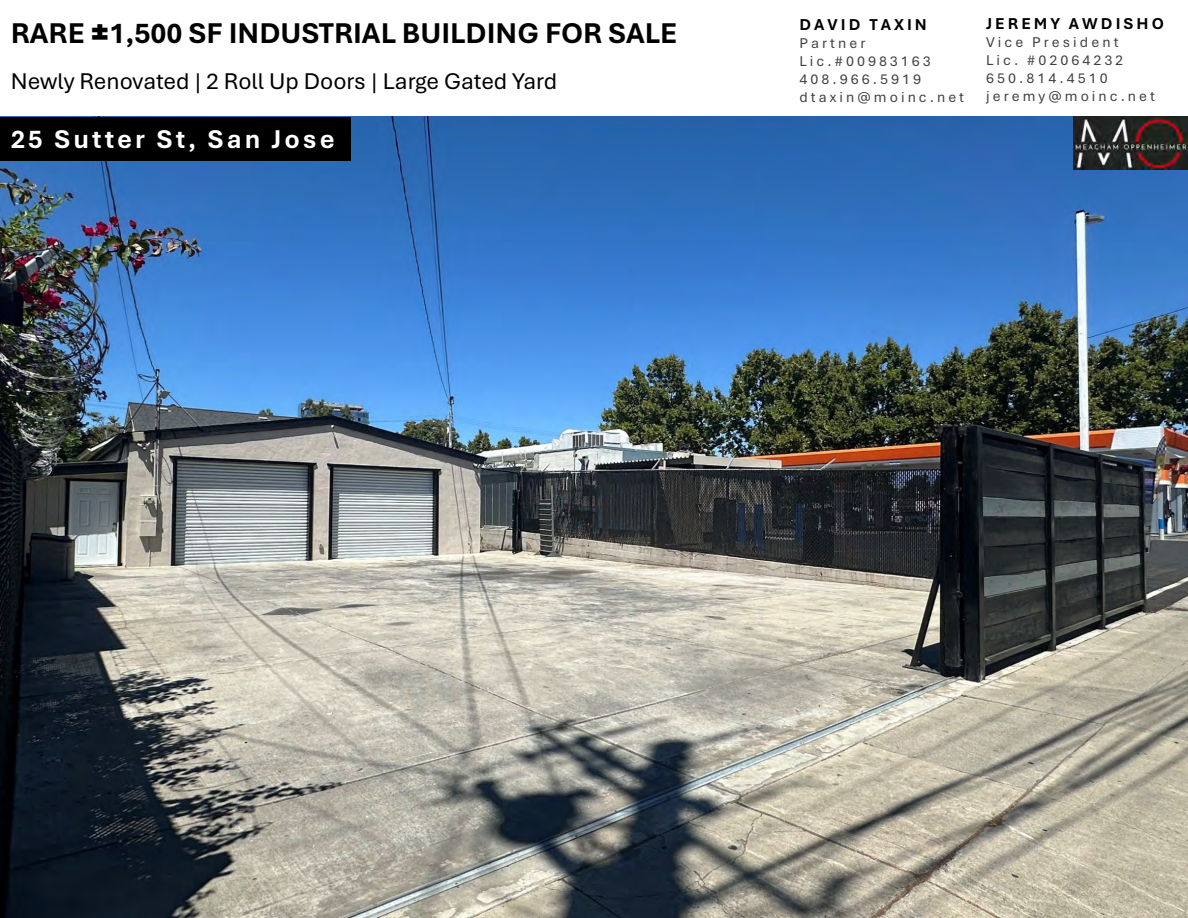
<style>
.page{position:relative;width:1188px;height:918px;background:#fff}
.page>*{position:absolute;margin:0;border:0;box-sizing:border-box;transform-origin:0 0}
.t1{font:700 30px "Aptos";color:#000}
.t2{font:700 27px "Aptos";letter-spacing:.115em;color:#fff}
.t3{font:24px "Aptos";color:#000}
.t4{font:700 16.5px "Aptos";letter-spacing:.185em;color:#000}
.t5{font:15px "Aptos";letter-spacing:.2em;color:#404040}
.s1{font-family:"Poppins"}
</style>
<div class="page">
<img style="left:0;top:116px;width:1188px;height:802px">
<div style="left:0;top:117px;width:351px;height:44px;background:#000"></div>
<img style="left:1074px;top:116px;width:114px;height:54px">
<p class="t1" style="left:11px;top:13px;width:668px">RARE <span class="s1">±</span>1,500 SF INDUSTRIAL BUILDING FOR SALE</p>
<p class="t3" style="left:11px;top:65px;width:548px">Newly Renovated | 2 Roll Up Doors | Large Gated Yard</p>
<p class="t2" style="left:11px;top:120px;width:326px">25 Sutter St, San Jose</p>
<p class="t4" style="left:799px;top:13px;width:129px">DAVID TAXIN</p>
<p class="t5" style="left:799px;top:33px;width:68px">Partner</p>
<p class="t5" style="left:799px;top:51px;width:133px">Lic.#00983163</p>
<p class="t5" style="left:799px;top:69px;width:123px">408.966.5919</p>
<p class="t5" style="left:799px;top:87px;width:166px">dtaxin@moinc.net</p>
<p class="t4" style="left:986px;top:12px;width:179px">JEREMY AWDISHO</p>
<p class="t5" style="left:986px;top:32px;width:134px">Vice President</p>
<p class="t5" style="left:986px;top:50px;width:139px">Lic. #02064232</p>
<p class="t5" style="left:986px;top:68px;width:123px">650.814.4510</p>
<p class="t5" style="left:986px;top:86px;width:170px">jeremy@moinc.net</p>
</div>
